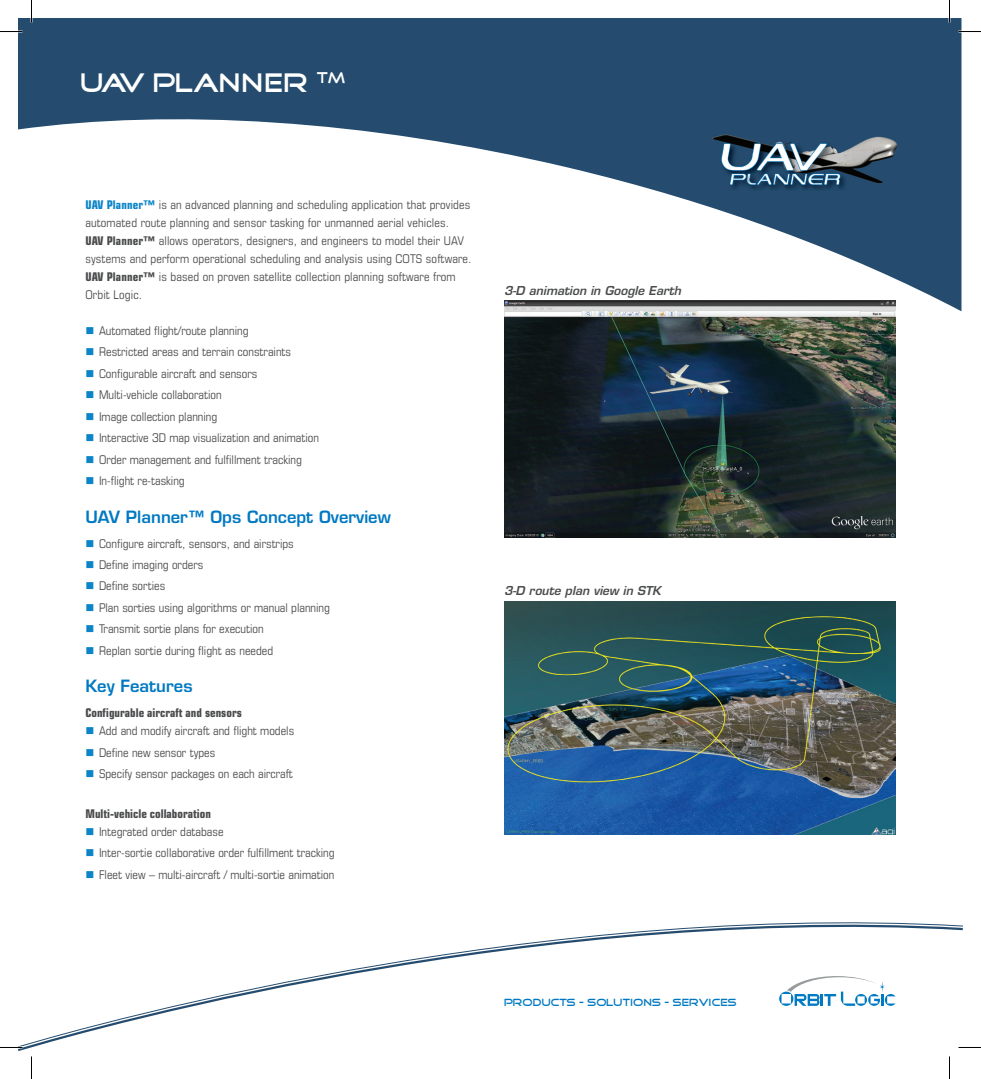
<style>
.page{position:relative;width:981px;height:1079px;background:#fff}
.page>*{position:absolute;margin:0;border:0;box-sizing:border-box;transform-origin:0 0}
.t1{font:27px "Good Times";color:#fff}
.Sub_Header{font:600 16.5px "Eurostile LT Std";color:#0079c2}
.Body_Text{font:condensed 12px/18px "Eurostile LT Std";color:#4b4c4d}
.Body_Text-2{font:700 condensed 12px "Eurostile LT Std";color:#4b4c4d}
.t2{font:italic 600 12px "Eurostile LT Std";color:#4b4c4d}
.t3{font:10.5px "Good Times";color:#0079c2}
.s1{font-weight:700;color:#0c85c8}
.s2{font-weight:700}
</style>
<div class="page">
<svg style="left:18px;top:18px;width:944px;height:293px;fill:#254c6e"></svg>
<svg style="left:18px;top:922px;width:945px;height:129px"></svg>
<img style="left:504px;top:301px;width:392px;height:236px">
<img style="left:504px;top:601px;width:391px;height:233px">
<img style="left:711px;top:132px;width:186px;height:59px">
<hr style="left:0;top:1046px;width:22px;height:2px;background:#fff">
<hr style="left:958px;top:1046px;width:23px;height:2px;background:#fff">
<svg style="left:0;top:31px;width:22px;height:1px"></svg>
<svg style="left:958px;top:31px;width:23px;height:1px"></svg>
<svg style="left:31px;top:0;width:1px;height:22px"></svg>
<svg style="left:31px;top:1056px;width:1px;height:22px"></svg>
<svg style="left:949px;top:0;width:1px;height:22px"></svg>
<svg style="left:949px;top:1056px;width:1px;height:22px"></svg>
<p class="t1" style="left:79px;top:70px;width:268px">UAV PLANNER <sup>TM</sup></p>
<p class="Body_Text" style="left:86px;top:195px;width:388px"><span class="s1">UAV Planner™</span> is an advanced planning and scheduling application that provides automated route planning and sensor tasking for unmanned aerial vehicles.<br><span class="s2">UAV Planner™</span> allows operators, designers, and engineers to model their UAV systems and perform operational scheduling and analysis using COTS software.<br><span class="s2">UAV Planner™</span> is based on proven satellite collection planning software from Orbit Logic.</p>
<p class="Body_Text" style="left:99px;top:321px;width:151px">Automated flight/route planning</p>
<p class="Body_Text" style="left:99px;top:343px;width:194px">Restricted areas and terrain constraints</p>
<p class="Body_Text" style="left:99px;top:364px;width:160px">Configurable aircraft and sensors</p>
<p class="Body_Text" style="left:99px;top:386px;width:124px">Multi-vehicle collaboration</p>
<p class="Body_Text" style="left:99px;top:407px;width:120px">Image collection planning</p>
<p class="Body_Text" style="left:99px;top:428px;width:222px">Interactive 3D map visualization and animation</p>
<p class="Body_Text" style="left:99px;top:450px;width:204px">Order management and fulfillment tracking</p>
<p class="Body_Text" style="left:99px;top:471px;width:87px">In-flight re-tasking</p>
<p class="Sub_Header" style="left:86px;top:506px;width:307px">UAV Planner™ Ops Concept Overview</p>
<p class="Body_Text" style="left:99px;top:534px;width:196px">Configure aircraft, sensors, and airstrips</p>
<p class="Body_Text" style="left:99px;top:555px;width:106px">Define imaging orders</p>
<p class="Body_Text" style="left:99px;top:577px;width:68px">Define sorties</p>
<p class="Body_Text" style="left:99px;top:598px;width:232px">Plan sorties using algorithms or manual planning</p>
<p class="Body_Text" style="left:99px;top:619px;width:166px">Transmit sortie plans for execution</p>
<p class="Body_Text" style="left:99px;top:641px;width:176px">Replan sortie during flight as needed</p>
<p class="Sub_Header" style="left:86px;top:676px;width:109px">Key Features</p>
<p class="Body_Text-2" style="left:86px;top:705px;width:158px">Configurable aircraft and sensors</p>
<p class="Body_Text" style="left:99px;top:721px;width:197px">Add and modify aircraft and flight models</p>
<p class="Body_Text" style="left:99px;top:743px;width:118px">Define new sensor types</p>
<p class="Body_Text" style="left:99px;top:764px;width:195px">Specify sensor packages on each aircraft</p>
<p class="Body_Text-2" style="left:86px;top:805px;width:127px">Multi-vehicle collaboration</p>
<p class="Body_Text" style="left:99px;top:822px;width:126px">Integrated order database</p>
<p class="Body_Text" style="left:99px;top:843px;width:237px">Inter-sortie collaborative order fulfillment tracking</p>
<p class="Body_Text" style="left:99px;top:864px;width:237px">Fleet view – multi-aircraft / multi-sortie animation</p>
<p class="t2" style="left:504px;top:283px;width:179px">3-D animation in Google Earth</p>
<p class="t2" style="left:504px;top:582px;width:158px">3-D route plan view in STK</p>
<p class="t3" style="left:504px;top:996px;width:234px">PRODUCTS - SOLUTIONS - SERVICES</p>
</div>
